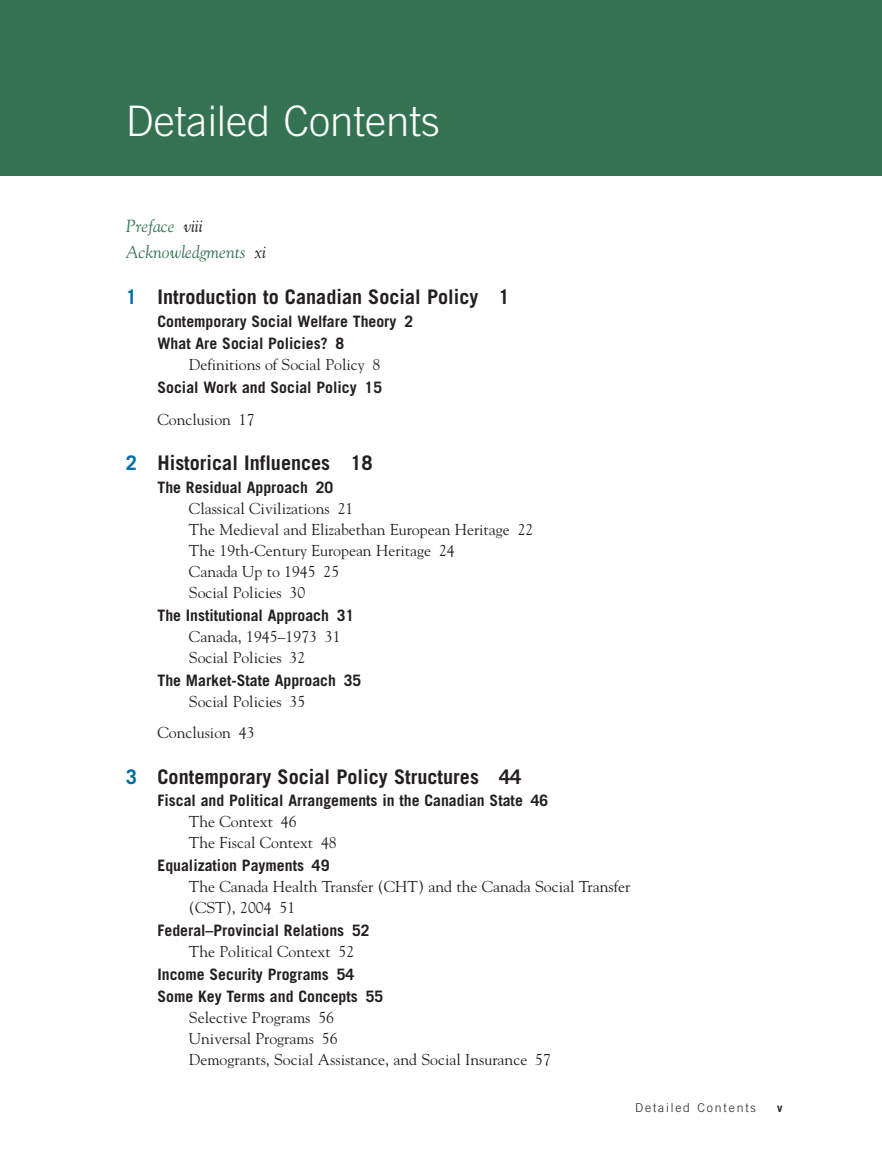
<style>
.page{position:relative;width:882px;height:1166px;background:#fff}
.page>*{position:absolute;margin:0;border:0;box-sizing:border-box;transform-origin:0 0}
.t1{font:300 42px "Trade Gothic LT Pro";color:#fff}
.t2{font:700 20.12px "Trade Gothic LT Pro";color:#231f20}
.t3{font:italic 17.5px/26.2px "Goudy Std";color:#347352}
.t4{font:15.75px/21px "Goudy Std";color:#231f20}
.t5{font:700 15.75px/21px "Trade Gothic LT Pro";color:#231f20}
.t6{font:300 12.25px "Trade Gothic LT Pro";letter-spacing:.15em;color:#231f20}
.t7{font:12.25px "Trade Gothic LT Pro Bd 2";color:#231f20}
.s1{color:#231f20}
.s2{color:#006da6}
.s3{font-family:"Goudy Std";font-weight:400}
.s4{font-family:"Trade Gothic LT Pro";font-weight:700}
</style>
<div class="page">
<div style="left:0;top:0;width:882px;height:176px;background:#347352"></div>
<p class="t1" style="left:126px;top:96px;width:315px">Detailed Contents</p>
<p class="t3" style="left:126px;top:213px;width:141px">Preface <span class="s1">viii<br></span>Acknowledgments <span class="s1">xi</span></p>
<p class="t2" style="left:126px;top:284px;width:385px"><span class="s2">1</span> Introduction to Canadian Social Policy 1</p>
<p class="t5" style="left:157px;top:309px;width:257px;line-height:22.8px">Contemporary Social Welfare Theory 2<br>What Are Social Policies? 8</p>
<p class="t5" style="left:157px;top:353px;width:226px;line-height:22.8px;text-align:right"><span class="s3">Definitions of Social Policy 8<br></span>Social Work and Social Policy 15</p>
<p class="t4" style="left:157px;top:408px;width:99px">Conclusion 17</p>
<p class="t2" style="left:126px;top:450px;width:248px"><span class="s2">2</span> Historical Influences 18</p>
<p class="t4" style="left:189px;top:477px;width:346px;text-indent:-32px"><span class="s4">The Residual Approach 20<br></span>Classical Civilizations 21<br>The Medieval and Elizabethan European Heritage 22<br>The 19th-Century European Heritage 24<br>Canada Up to 1945 25<br>Social Policies 30</p>
<p class="t4" style="left:189px;top:604px;width:167px;text-indent:-32px"><span class="s4">The Institutional Approach 31<br></span>Canada, 1945–1973 31<br>Social Policies 32</p>
<p class="t5" style="left:189px;top:669px;width:174px;text-indent:-32px">The Market-State Approach 35<br><span class="s3">Social Policies 35</span></p>
<p class="t4" style="left:157px;top:722px;width:99px">Conclusion 43</p>
<p class="t2" style="left:126px;top:764px;width:397px"><span class="s2">3</span> Contemporary Social Policy Structures 44</p>
<p class="t5" style="left:189px;top:790px;width:361px;text-indent:-31px">Fiscal and Political Arrangements in the Canadian State 46<br><span class="s3">The Context 46<br>The Fiscal Context 48</span></p>
<p class="t4" style="left:189px;top:855px;width:443px;text-indent:-32px"><span class="s4">Equalization Payments 49<br></span>The Canada Health Transfer (CHT) and the Canada Social Transfer (CST), 2004 51</p>
<p class="t5" style="left:189px;top:919px;width:182px;text-indent:-32px">Federal–Provincial Relations 52<br><span class="s3">The Political Context 52</span></p>
<p class="t5" style="left:157px;top:962px;width:227px;line-height:22.8px">Income Security Programs 54<br>Some Key Terms and Concepts 55</p>
<p class="t4" style="left:189px;top:1007px;width:363px">Selective Programs 56<br>Universal Programs 56<br>Demogrants, Social Assistance, and Social Insurance 57</p>
<p class="t6" style="left:635px;top:1100px;width:122px">Detailed Contents</p>
<p class="t7" style="left:777px;top:1099px;width:7px">v</p>
</div>
